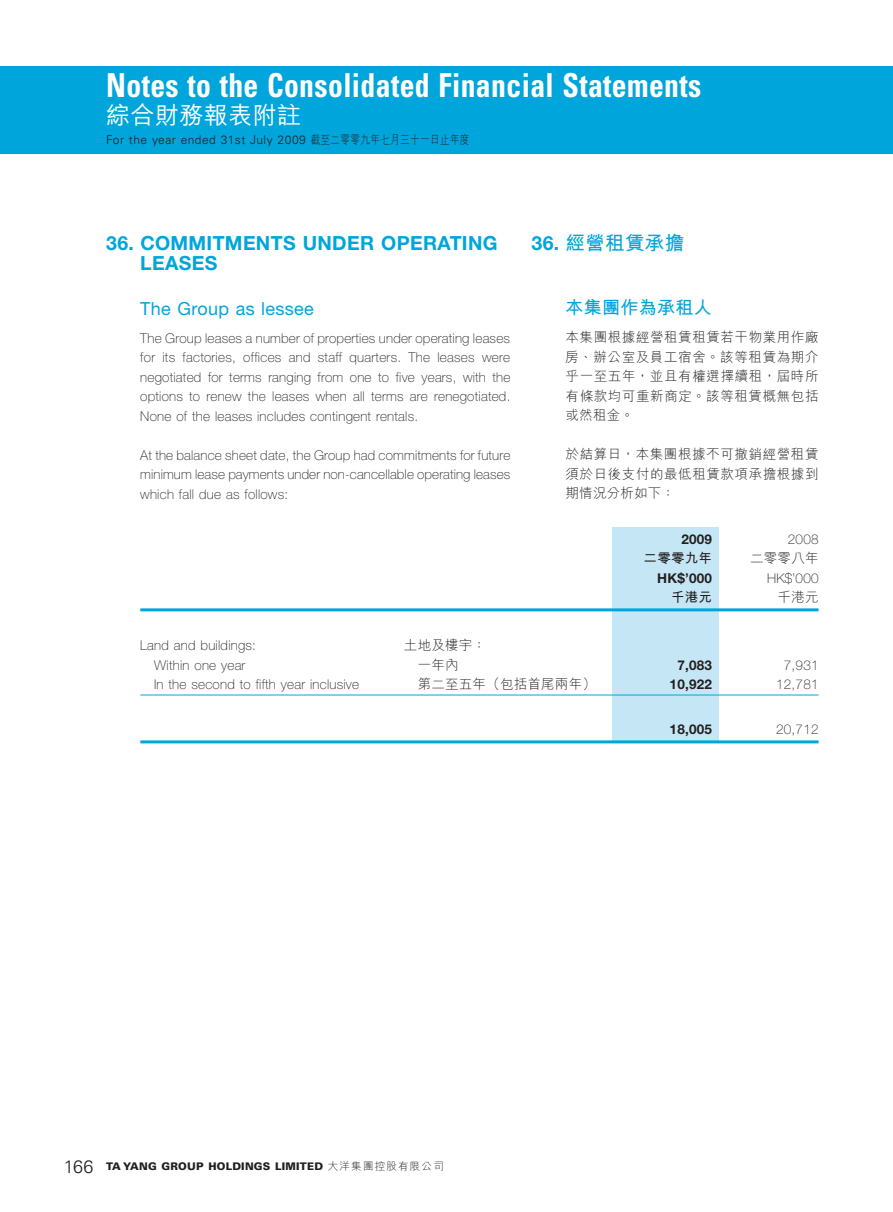
<style>
.page{position:relative;width:893px;height:1212px;background:#fff}
.page>*{position:absolute;margin:0;border:0;box-sizing:border-box;transform-origin:0 0}
.t1{font:700 condensed 33px "Univers LT Std";letter-spacing:.015em;color:#fff;scale:.9 1}
.t2{font:500 24px "M Hei HK";letter-spacing:.015em;color:#fff}
.t3{font:700 19.5px/19.5px "Helvetica Neue LT Std";letter-spacing:.015em;color:#00a6db}
.t4{font:700 19.5px "M Hei HK";letter-spacing:.015em;color:#00a6db}
.t5{font:18px "Helvetica Neue LT Std";letter-spacing:.015em;color:#00a6db}
.t6{font:700 18px "M Hei HK";letter-spacing:.015em;color:#00a6db}
.t7{font:100 13.5px/19.5px "Helvetica Neue LT Std";letter-spacing:.015em;color:#231f20;text-align:justify}
.t8{font:300 13.5px/19.5px "M Hei HK";letter-spacing:.045em;color:#231f20;text-align:justify}
.t9{font:700 13.5px "Helvetica Neue LT Std";letter-spacing:.015em;color:#231f20}
.t10{font:300 13.5px "M Hei HK";letter-spacing:.015em;color:#231f20}
.t11{font:700 13.5px "M Hei HK";letter-spacing:.015em;color:#231f20}
.t12{font:300 12px "Univers LT Std";letter-spacing:.035em;color:#231f20}
.t13{font:900 10.5px "Univers LT Std";letter-spacing:.02em;color:#231f20}
.s1{font-family:"M Hei HK"}
.s2{font-family:"Helvetica Neue LT Std"}
.s3{font-weight:300;font-size:18px}
.s4{font-family:"M Hei HK";font-weight:300}
</style>
<div class="page">
<div style="left:0;top:66px;width:893px;height:88px;background:#00a6db"></div>
<div style="left:612px;top:527px;width:107px;height:215px;background:#c5e7f5"></div>
<hr style="left:140px;top:608px;width:679px;height:3px;background:#00a6db">
<hr style="left:140px;top:695px;width:679px;height:1px;background:#00a6db">
<hr style="left:140px;top:740px;width:679px;height:3px;background:#00a6db">
<p class="t1" style="left:106px;top:65px;width:663px">Notes to the Consolidated Financial Statements</p>
<p class="t2" style="left:106px;top:98px;width:196px">綜合財務報表附註</p>
<p class="t12" style="left:106px;top:133px;width:365px">For the year ended 31st July 2009 <span class="s1">截至二零零九年七月三十一日止年度</span></p>
<p class="t3" style="left:140px;top:233px;width:359px;text-indent:-34px">36. COMMITMENTS UNDER OPERATING<br>LEASES</p>
<p class="t5" style="left:140px;top:297px;width:175px">The Group as lessee</p>
<p class="t7" style="left:140px;top:328px;width:372px">The Group leases a number of properties under operating leases for its factories, offices and staff quarters. The leases were negotiated for terms ranging from one to five years, with the options to renew the leases when all terms are renegotiated.<br>None of the leases includes contingent rentals.</p>
<p class="t7" style="left:140px;top:445px;width:372px">At the balance sheet date, the Group had commitments for future minimum lease payments under non-cancellable operating leases which fall due as follows:</p>
<p class="t4" style="left:531px;top:228px;width:154px"><span class="s2">36.</span> 經營租賃承擔</p>
<p class="t6" style="left:566px;top:294px;width:148px">本集團作為承租人</p>
<p class="t8" style="left:566px;top:327px;width:254px">本集團根據經營租賃租賃若干物業用作廠房、辦公室及員工宿舍。該等租賃為期介乎一至五年，並且有權選擇續租，屆時所有條款均可重新商定。該等租賃概無包括或然租金。</p>
<p class="t8" style="left:566px;top:444px;width:254px">於結算日，本集團根據不可撤銷經營租賃須於日後支付的最低租賃款項承擔根據到期情況分析如下：</p>
<p class="t9" style="left:681px;top:531px;width:32px">2009</p>
<p class="t7" style="left:788px;top:529px;width:32px">2008</p>
<p class="t11" style="left:644px;top:549px;width:70px">二零零九年</p>
<p class="t8" style="left:750px;top:548px;width:70px">二零零八年</p>
<p class="t9" style="left:657px;top:570px;width:56px">HK$’000</p>
<p class="t7" style="left:767px;top:568px;width:53px">HK$’000</p>
<p class="t11" style="left:671px;top:588px;width:42px">千港元</p>
<p class="t8" style="left:778px;top:587px;width:42px">千港元</p>
<p class="t7" style="left:140px;top:636px;width:117px">Land and buildings:</p>
<p class="t8" style="left:404px;top:635px;width:84px">土地及樓宇：</p>
<p class="t7" style="left:154px;top:655px;width:93px">Within one year</p>
<p class="t8" style="left:418px;top:655px;width:42px">一年內</p>
<p class="t9" style="left:677px;top:657px;width:36px">7,083</p>
<p class="t7" style="left:784px;top:655px;width:36px">7,931</p>
<p class="t7" style="left:154px;top:675px;width:207px">In the second to fifth year inclusive</p>
<p class="t10" style="left:418px;top:675px;width:180px">第二至五年（包括首尾兩年）</p>
<p class="t9" style="left:670px;top:676px;width:44px">10,922</p>
<p class="t7" style="left:776px;top:675px;width:44px">12,781</p>
<p class="t9" style="left:670px;top:721px;width:44px">18,005</p>
<p class="t7" style="left:776px;top:720px;width:44px">20,712</p>
<p class="t13" style="left:64px;top:1159px;width:382px"><span class="s3">166</span> TA YANG GROUP HOLDINGS LIMITED <span class="s4">大洋集團控股有限公司</span></p>
</div>
